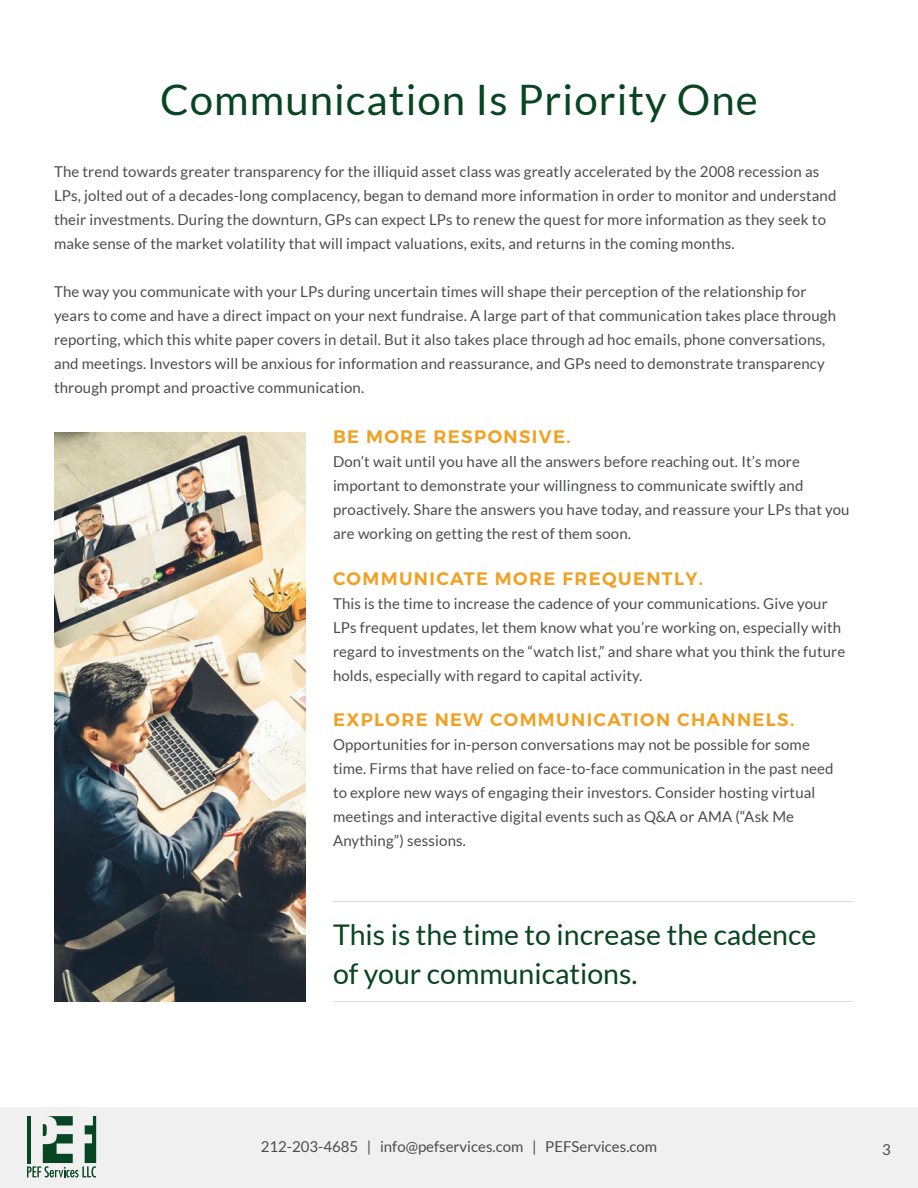
<style>
.page{position:relative;width:918px;height:1188px;background:#fff}
.page>*{position:absolute;margin:0;border:0;box-sizing:border-box;transform-origin:0 0}
.t1{font:42px "Lato";letter-spacing:.025em;color:#084521}
.t2{font:28.5px/39px "Lato";color:#084521}
.t3{font:600 18px "Montserrat";letter-spacing:.075em;color:#f0a123}
.t4{font:15px/24px "Lato";letter-spacing:.01em;color:#4b4c4d}
</style>
<div class="page">
<div style="left:0;top:1107px;width:918px;height:81px;background:#ebeced"></div>
<svg style="left:27px;top:1116px;width:69px;height:62px"></svg>
<img style="left:54px;top:432px;width:252px;height:570px">
<hr style="left:333px;top:901px;width:521px;height:1px;background:#dbe0e2">
<hr style="left:333px;top:1001px;width:521px;height:1px;background:#dbe0e2">
<p class="t1" style="left:160px;top:76px;width:599px">Communication Is Priority One</p>
<p class="t4" style="left:54px;top:160px;width:784px">The trend towards greater transparency for the illiquid asset class was greatly accelerated by the 2008 recession as LPs, jolted out of a decades-long complacency, began to demand more information in order to monitor and understand their investments. During the downturn, GPs can expect LPs to renew the quest for more information as they seek to make sense of the market volatility that will impact valuations, exits, and returns in the coming months.</p>
<p class="t4" style="left:54px;top:280px;width:784px">The way you communicate with your LPs during uncertain times will shape their perception of the relationship for years to come and have a direct impact on your next fundraise. A large part of that communication takes place through reporting, which this white paper covers in detail. But it also takes place through ad hoc emails, phone conversations, and meetings. Investors will be anxious for information and reassurance, and GPs need to demonstrate transparency through prompt and proactive communication.</p>
<p class="t3" style="left:333px;top:422px;width:239px">BE MORE RESPONSIVE.</p>
<p class="t4" style="left:333px;top:449px;width:518px">Don’t wait until you have all the answers before reaching out. It’s more important to demonstrate your willingness to communicate swiftly and proactively. Share the answers you have today, and reassure your LPs that you are working on getting the rest of them soon.</p>
<p class="t3" style="left:333px;top:564px;width:371px">COMMUNICATE MORE FREQUENTLY.</p>
<p class="t4" style="left:333px;top:591px;width:514px">This is the time to increase the cadence of your communications. Give your LPs frequent updates, let them know what you’re working on, especially with regard to investments on the “watch list,” and share what you think the future holds, especially with regard to capital activity.</p>
<p class="t3" style="left:333px;top:706px;width:463px">EXPLORE NEW COMMUNICATION CHANNELS.</p>
<p class="t4" style="left:333px;top:733px;width:502px">Opportunities for in-person conversations may not be possible for some time. Firms that have relied on face-to-face communication in the past need to explore new ways of engaging their investors. Consider hosting virtual meetings and interactive digital events such as Q&amp;A or AMA (“Ask Me Anything”) sessions.</p>
<p class="t2" style="left:333px;top:915px;width:485px">This is the time to increase the cadence of your communications.</p>
<p class="t4" style="left:261px;top:1135px;width:398px">212-203-4685 | info@pefservices.com | PEFServices.com</p>
<p class="t4" style="left:882px;top:1138px;width:10px">3</p>
</div>
